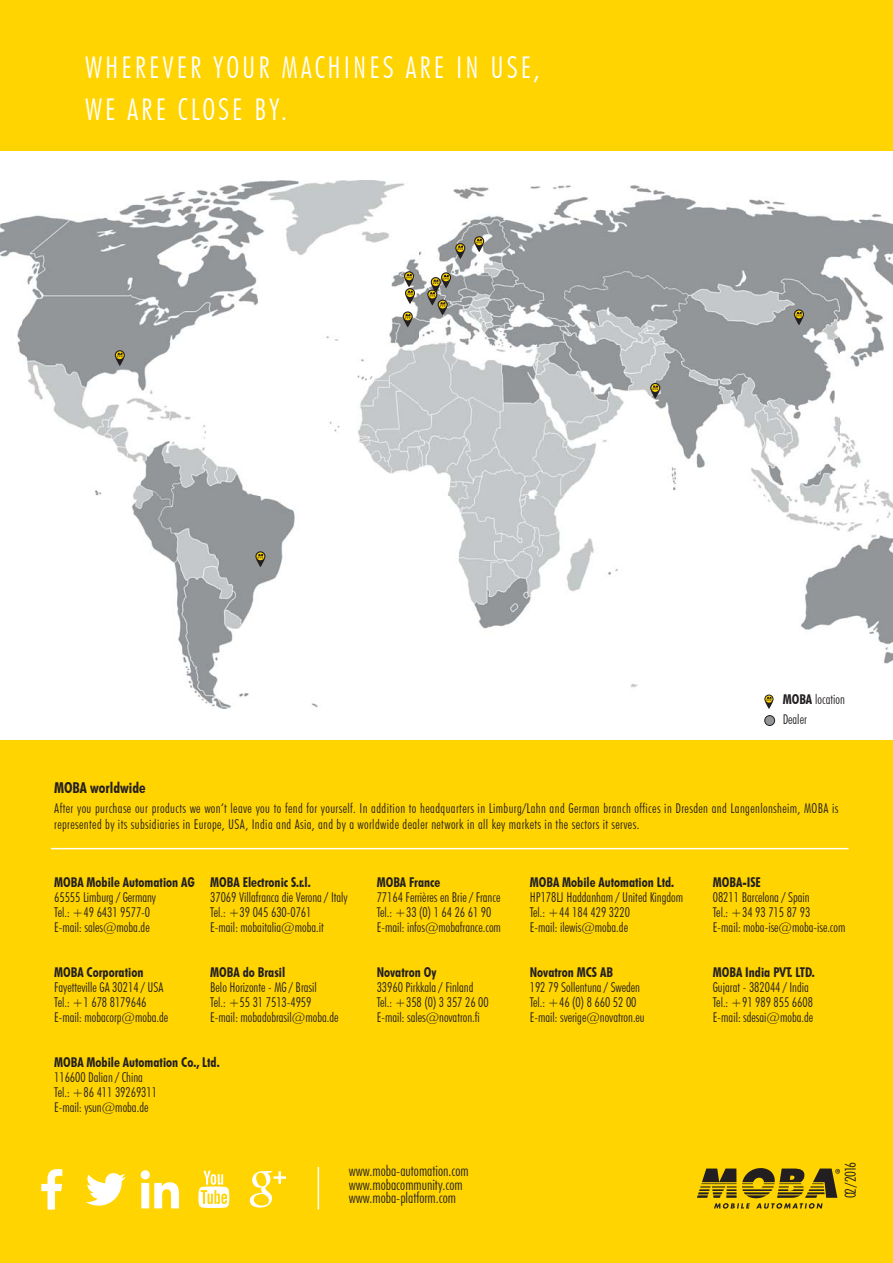
<style>
.page{position:relative;width:893px;height:1263px;background:#fff}
.page>*{position:absolute;margin:0;border:0;box-sizing:border-box;transform-origin:0 0}
.t1{font:300 condensed 30px/42px "Futura BT";letter-spacing:.1em;color:#fff}
.t2{font:300 condensed 15px/13.5px "Futura BT";color:#231f20}
.t3{font:700 condensed 15px "Futura BT";color:#231f20}
.t4{font:300 condensed 13.5px/15px "Futura BT";color:#231f20}
.t5{font:300 condensed 13.5px/16.2px "Futura BT";letter-spacing:.03em;color:#231f20}
.t6{font:700 condensed 13.5px "Futura BT";color:#231f20}
.s1{font-weight:700}
</style>
<div class="page">
<img style="left:0;top:180px;width:893px;height:528px">
<div style="left:0;top:740px;width:893px;height:523px;background:#ffd400"></div>
<svg style="left:41px;top:1169px;width:21px;height:41px"></svg>
<svg style="left:86px;top:1173px;width:40px;height:33px"></svg>
<svg style="left:141px;top:1170px;width:38px;height:38px"></svg>
<svg style="left:198px;top:1171px;width:31px;height:37px"></svg>
<svg style="left:250px;top:1171px;width:36px;height:37px"></svg>
<svg style="left:403px;top:311px;width:10px;height:16px"></svg>
<svg style="left:427px;top:272px;width:24px;height:43px"></svg>
<svg style="left:404px;top:271px;width:11px;height:33px"></svg>
<svg style="left:115px;top:350px;width:10px;height:16px"></svg>
<svg style="left:650px;top:383px;width:10px;height:16px"></svg>
<svg style="left:794px;top:309px;width:10px;height:16px"></svg>
<svg style="left:474px;top:236px;width:10px;height:16px"></svg>
<div style="left:0;top:0;width:893px;height:151px;background:#ffd400"></div>
<svg style="left:255px;top:551px;width:10px;height:16px"></svg>
<svg style="left:697px;top:1168px;width:143px;height:41px"></svg>
<svg style="left:764px;top:695px;width:9px;height:14px"></svg>
<div style="left:765px;top:716px;width:9px;height:9px;background:#929699;border-radius:50%"></div>
<div style="left:764px;top:715px;width:11px;height:11px;border:1px solid #231f20;border-radius:50%"></div>
<svg style="left:455px;top:243px;width:10px;height:16px"></svg>
<hr style="left:318px;top:1167px;width:1px;height:43px;background:#fff">
<hr style="left:51px;top:848px;width:797px;height:1px;background:#fff">
<h1 class="t1" style="left:85px;top:46px;width:456px">WHEREVER YOUR MACHINES ARE IN USE,<br>WE ARE CLOSE BY.</h1>
<p class="t4" style="left:783px;top:689px;width:64px;line-height:19.6px"><span class="s1">MOBA</span> location<br>Dealer</p>
<p class="t3" style="left:54px;top:778px;width:93px">MOBA worldwide</p>
<p class="t5" style="left:54px;top:800px;width:786px">After you purchase our products we won‘t leave you to fend for yourself. In addition to headquarters in Limburg/Lahn and German branch offices in Dresden and Langenlonsheim, MOBA is represented by its subsidiaries in Europe, USA, India and Asia, and by a worldwide dealer network in all key markets in the sectors it serves.</p>
<p class="t6" style="left:54px;top:874px;width:258px">MOBA Mobile Automation AG MOBA Electronic S.r.l.</p>
<p class="t6" style="left:377px;top:874px;width:65px">MOBA France</p>
<p class="t6" style="left:530px;top:874px;width:146px">MOBA Mobile Automation Ltd.</p>
<p class="t6" style="left:713px;top:874px;width:50px">MOBA-ISE</p>
<p class="t4" style="left:54px;top:890px;width:103px">65555 Limburg / Germany</p>
<p class="t4" style="left:210px;top:890px;width:139px">37069 Villafranca die Verona / Italy</p>
<p class="t4" style="left:377px;top:890px;width:125px">77164 Ferrières en Brie / France</p>
<p class="t4" style="left:530px;top:890px;width:155px">HP178LJ Haddanham / United Kingdom</p>
<p class="t4" style="left:713px;top:890px;width:98px">08211 Barcelona / Spain</p>
<p class="t4" style="left:54px;top:905px;width:98px">Tel.: +49 6431 9577-0</p>
<p class="t4" style="left:210px;top:905px;width:103px">Tel.: +39 045 630-0761</p>
<p class="t4" style="left:377px;top:905px;width:116px">Tel.: +33 (0) 1 64 26 61 90</p>
<p class="t4" style="left:530px;top:905px;width:102px">Tel.: +44 184 429 3220</p>
<p class="t4" style="left:713px;top:905px;width:99px">Tel.: +34 93 715 87 93</p>
<p class="t4" style="left:54px;top:920px;width:97px">E-mail: sales@moba.de</p>
<p class="t4" style="left:210px;top:920px;width:115px">E-mail: mobaitalia@moba.it</p>
<p class="t4" style="left:377px;top:920px;width:126px">E-mail: infos@mobafrance.com</p>
<p class="t4" style="left:530px;top:920px;width:100px">E-mail: ilewis@moba.de</p>
<p class="t4" style="left:713px;top:920px;width:134px">E-mail: moba-ise@moba-ise.com</p>
<p class="t6" style="left:54px;top:964px;width:91px">MOBA Corporation</p>
<p class="t6" style="left:210px;top:964px;width:77px">MOBA do Brasil</p>
<p class="t6" style="left:377px;top:964px;width:61px">Novatron Oy</p>
<p class="t6" style="left:530px;top:964px;width:85px">Novatron MCS AB</p>
<p class="t6" style="left:713px;top:964px;width:103px">MOBA India PVT. LTD.</p>
<p class="t4" style="left:54px;top:980px;width:111px">Fayetteville GA 30214 / USA</p>
<p class="t4" style="left:210px;top:980px;width:108px">Belo Horizonte - MG / Brasil</p>
<p class="t4" style="left:377px;top:980px;width:98px">33960 Pirkkala / Finland</p>
<p class="t4" style="left:530px;top:980px;width:112px">192 79 Sollentuna / Sweden</p>
<p class="t4" style="left:713px;top:980px;width:98px">Gujarat - 382044 / India</p>
<p class="t4" style="left:54px;top:995px;width:94px">Tel.: +1 678 8179646</p>
<p class="t4" style="left:210px;top:995px;width:103px">Tel.: +55 31 7513-4959</p>
<p class="t4" style="left:377px;top:995px;width:114px">Tel.: +358 (0) 3 357 26 00</p>
<p class="t4" style="left:530px;top:995px;width:108px">Tel.: +46 (0) 8 660 52 00</p>
<p class="t4" style="left:713px;top:995px;width:102px">Tel.: +91 989 855 6608</p>
<p class="t4" style="left:54px;top:1010px;width:116px">E-mail: mobacorp@moba.de</p>
<p class="t4" style="left:210px;top:1010px;width:130px">E-mail: mobadobrasil@moba.de</p>
<p class="t4" style="left:377px;top:1010px;width:105px">E-mail: sales@novatron.fi</p>
<p class="t4" style="left:530px;top:1010px;width:116px">E-mail: sverige@novatron.eu</p>
<p class="t4" style="left:713px;top:1010px;width:102px">E-mail: sdesai@moba.de</p>
<p class="t6" style="left:54px;top:1054px;width:167px">MOBA Mobile Automation Co., Ltd.</p>
<p class="t4" style="left:54px;top:1070px;width:104px">116600 Dalian / China<br>Tel.: +86 411 39269311<br>E-mail: ysun@moba.de</p>
<p class="t2" style="left:349px;top:1164px;width:121px">www.moba-automation.com www.mobacommunity.com www.moba-platform.com</p>
<p class="t2" style="left:843px;top:1198px;width:38px;rotate:-90deg">02 /2016</p>
</div>
